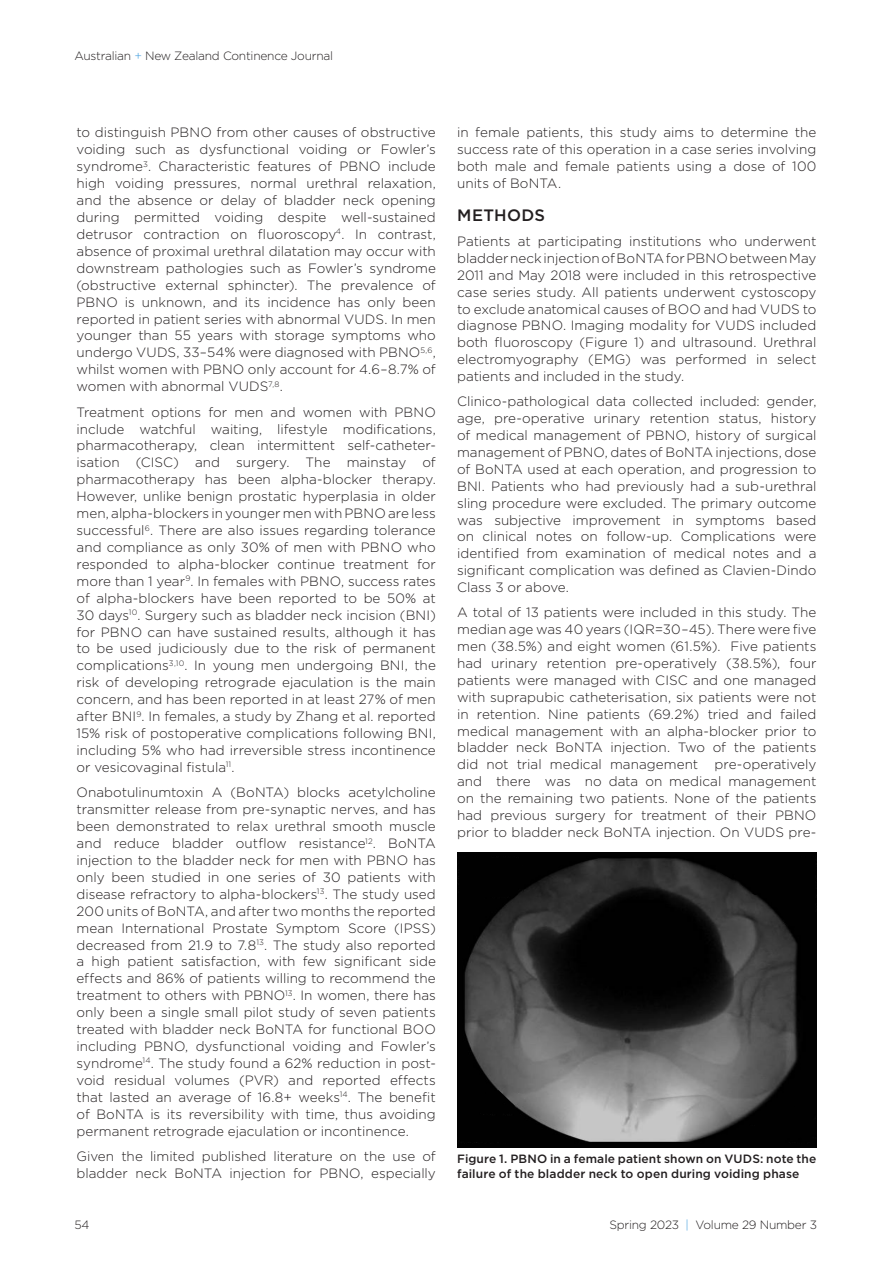
<style>
.page{position:relative;width:893px;height:1263px;background:#fff}
.page>*{position:absolute;margin:0;border:0;box-sizing:border-box;transform-origin:0 0}
.ANZCJ_Heading_1{font:500 16.5px "Gotham Pro";letter-spacing:.02em;color:#231f20}
.ANZCJ_Body_text{font:300 13.5px/17px "Gotham Pro";color:#231f20;text-align:justify}
.ANZCJ_Captions{font:500 12px/15px "Gotham Pro";letter-spacing:.01em;color:#231f20}
.t1{font:300 12px "Gotham Pro";letter-spacing:-.02em;color:#231f20}
.s1{color:#419dde}
</style>
<div class="page">
<img style="left:457px;top:852px;width:359px;height:295px">
<p class="t1" style="left:74px;top:49px;width:260px">Australian <span class="s1">+</span> New Zealand Continence Journal</p>
<p class="ANZCJ_Body_text" style="left:77px;top:124px;width:361px">to distinguish PBNO from other causes of obstructive voiding such as dysfunctional voiding or Fowler’s syndrome<sup>3</sup>. Characteristic features of PBNO include high voiding pressures, normal urethral relaxation, and the absence or delay of bladder neck opening during permitted voiding despite well-sustained detrusor contraction on fluoroscopy<sup>4</sup>. In contrast, absence of proximal urethral dilatation may occur with downstream pathologies such as Fowler’s syndrome (obstructive external sphincter). The prevalence of PBNO is unknown, and its incidence has only been reported in patient series with abnormal VUDS. In men younger than 55 years with storage symptoms who undergo VUDS, 33–54% were diagnosed with PBNO<sup>5,6</sup>, whilst women with PBNO only account for 4.6–8.7% of women with abnormal VUDS<sup>7,8</sup>.</p>
<p class="ANZCJ_Body_text" style="left:77px;top:403px;width:361px">Treatment options for men and women with PBNO include watchful waiting, lifestyle modifications, pharmacotherapy, clean intermittent self-catheter&shy;isation (CISC) and surgery. The mainstay of pharmacotherapy has been alpha-blocker therapy.<br>However, unlike benign prostatic hyperplasia in older men, alpha-blockers in younger men with PBNO are less successful<sup>6</sup>. There are also issues regarding tolerance and compliance as only 30% of men with PBNO who responded to alpha-blocker continue treatment for more than 1 year<sup>9</sup>. In females with PBNO, success rates of alpha-blockers have been reported to be 50% at 30 days<sup>10</sup>. Surgery such as bladder neck incision (BNI) for PBNO can have sustained results, although it has to be used judiciously due to the risk of permanent complications<sup>3,10</sup>. In young men undergoing BNI, the risk of developing retrograde ejaculation is the main concern, and has been reported in at least 27% of men after BNI<sup>9</sup>. In females, a study by Zhang et al. reported 15% risk of postoperative complications following BNI, including 5% who had irreversible stress incontinence or vesicovaginal fistula<sup>11</sup>.</p>
<p class="ANZCJ_Body_text" style="left:77px;top:784px;width:361px">Onabotulinumtoxin A (BoNTA) blocks acetylcholine transmitter release from pre-synaptic nerves, and has been demonstrated to relax urethral smooth muscle and reduce bladder outflow resistance<sup>12</sup>. BoNTA injection to the bladder neck for men with PBNO has only been studied in one series of 30 patients with disease refractory to alpha-blockers<sup>13</sup>. The study used 200 units of BoNTA, and after two months the reported mean International Prostate Symptom Score (IPSS) decreased from 21.9 to 7.8<sup>13</sup>. The study also reported a high patient satisfaction, with few significant side effects and 86% of patients willing to recommend the treatment to others with PBNO<sup>13</sup>. In women, there has only been a single small pilot study of seven patients treated with bladder neck BoNTA for functional BOO including PBNO, dysfunctional voiding and Fowler’s syndrome<sup>14</sup>. The study found a 62% reduction in post&shy;void residual volumes (PVR) and reported effects that lasted an average of 16.8+ weeks<sup>14</sup>. The benefit of BoNTA is its reversibility with time, thus avoiding permanent retrograde ejaculation or incontinence.</p>
<p class="ANZCJ_Body_text" style="left:77px;top:1148px;width:361px">Given the limited published literature on the use of bladder neck BoNTA injection for PBNO, especially</p>
<p class="ANZCJ_Body_text" style="left:457px;top:124px;width:361px">in female patients, this study aims to determine the success rate of this operation in a case series involving both male and female patients using a dose of 100 units of BoNTA.</p>
<p class="ANZCJ_Heading_1" style="left:457px;top:205px;width:89px">METHODS</p>
<p class="ANZCJ_Body_text" style="left:457px;top:233px;width:361px">Patients at participating institutions who underwent bladder neck injection of BoNTA for PBNO between May 2011 and May 2018 were included in this retrospective case series study. All patients underwent cystoscopy to exclude anatomical causes of BOO and had VUDS to diagnose PBNO. Imaging modality for VUDS included both fluoroscopy (Figure 1) and ultrasound. Urethral electromyography (EMG) was performed in select patients and included in the study.</p>
<p class="ANZCJ_Body_text" style="left:457px;top:393px;width:361px">Clinico-pathological data collected included: gender, age, pre-operative urinary retention status, history of medical management of PBNO, history of surgical management of PBNO, dates of BoNTA injections, dose of BoNTA used at each operation, and progression to BNI. Patients who had previously had a sub-urethral sling procedure were excluded. The primary outcome was subjective improvement in symptoms based on clinical notes on follow-up. Complications were identified from examination of medical notes and a significant complication was defined as Clavien-Dindo Class 3 or above.</p>
<p class="ANZCJ_Body_text" style="left:457px;top:604px;width:361px">A total of 13 patients were included in this study. The median age was 40 years (IQR=30–45). There were five men (38.5%) and eight women (61.5%). Five patients had urinary retention pre-operatively (38.5%), four patients were managed with CISC and one managed with suprapubic catheterisation, six patients were not in retention. Nine patients (69.2%) tried and failed medical management with an alpha-blocker prior to bladder neck BoNTA injection. Two of the patients did not trial medical management pre-operatively and there was no data on medical management on the remaining two patients. None of the patients had previous surgery for treatment of their PBNO prior to bladder neck BoNTA injection. On VUDS pre-</p>
<p class="ANZCJ_Captions" style="left:457px;top:1151px;width:361px">Figure 1. PBNO in a female patient shown on VUDS: note the failure of the bladder neck to open during voiding phase</p>
<p class="t1" style="left:74px;top:1218px;width:16px">54</p>
<p class="t1" style="left:609px;top:1218px;width:209px">Spring 2023 <span class="s1">|</span> Volume 29 Number 3</p>
</div>
